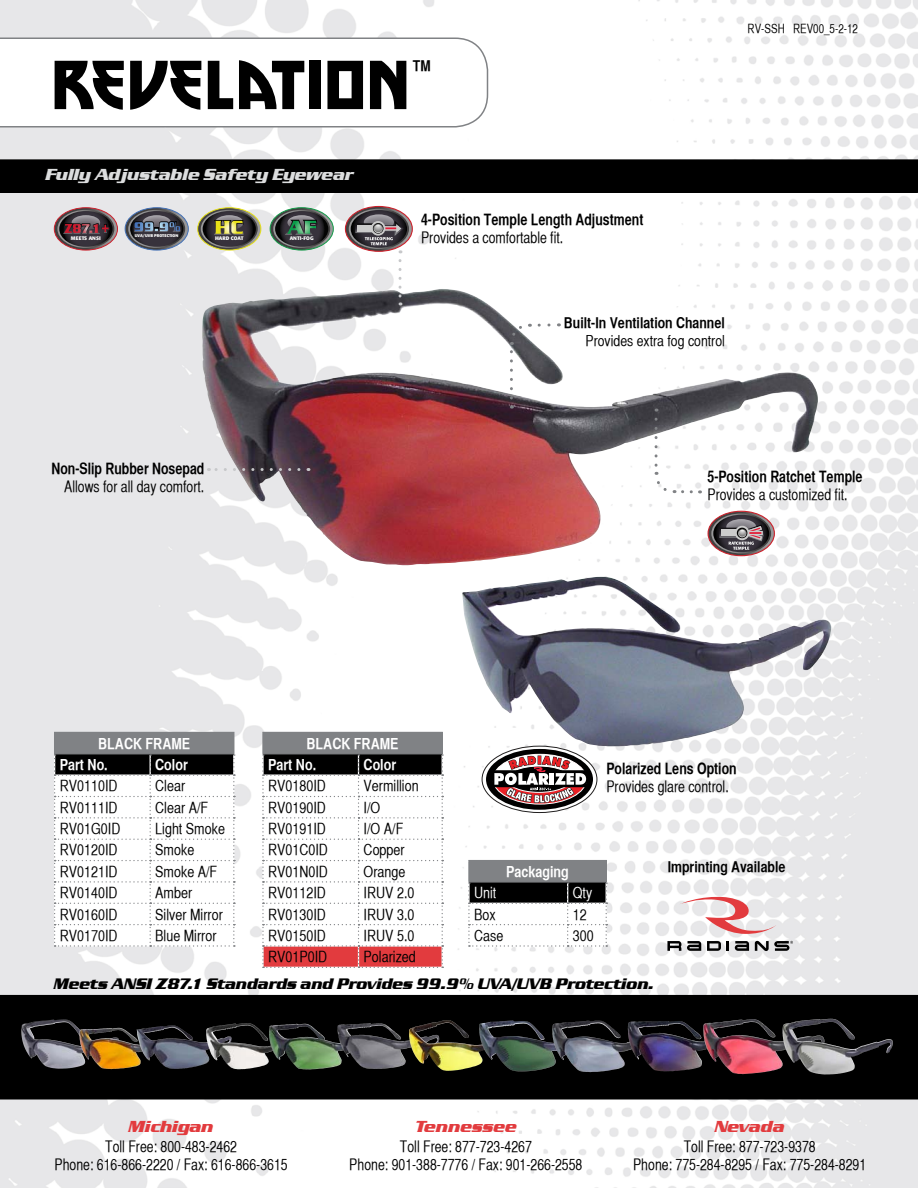
<style>
.page{position:relative;width:918px;height:1188px;background:#fff}
.page>*{position:absolute;margin:0;border:0;box-sizing:border-box;transform-origin:0 0}
.t1{font:65.1px "Die Nasty";color:#000}
.t2{font:italic 700 16.5px "Serpentine D";color:#dcddde}
.t3{font:italic 700 16.5px "Serpentine D";color:#e23b3e}
.t4{font:15.75px/18px "Helvetica CY Plain";color:#000;text-align:center;scale:.95 1}
.t5{font:15.75px "Helvetica CY Bold";color:#000;scale:.95 1}
.t6{font:italic 700 15.75px "Serpentine D";color:#000;scale:.95 1}
.t7{font:15.3px "Helvetica CY Plain";color:#000}
.t8{font:15.3px/21.3px "Helvetica CY Bold";color:#fff}
.t9{font:15.3px "Helvetica CY Plain";color:#fff}
.t10{font:15px "Helvetica CY Bold";color:#000}
.t11{font:15px "Helvetica CY Plain";color:#000}
.t12{font:12.6px "Helvetica CY Plain";color:#000;scale:.95 1}
.t13{font:700 5.1px "Formata";color:#fff}
.t14{font:700 5.1px "Formata";letter-spacing:.02em;color:#fff}
.t15{font:700 4.05px "Formata";color:#fff}
</style>
<div class="page">
<img style="left:0;top:0;width:918px;height:1188px">
<img style="left:202px;top:289px;width:617px;height:277px">
<div style="left:1px;top:996px;width:916px;height:103px;background:#000"></div>
<div style="left:0;top:995px;width:918px;height:105px;border:2px solid #000"></div>
<svg style="left:0;top:37px;width:489px;height:91px"></svg>
<div style="left:1px;top:160px;width:916px;height:32px;background:#000"></div>
<div style="left:0;top:159px;width:918px;height:34px;border:2px solid #000"></div>
<hr style="left:54px;top:732px;width:96px;height:1px;background:#808285">
<hr style="left:150px;top:732px;width:84px;height:1px;background:#808285">
<svg style="left:54px;top:733px;width:181px;height:214px"></svg>
<svg style="left:54px;top:208px;width:64px;height:42px;background:#766065"></svg>
<svg style="left:125px;top:208px;width:63px;height:42px;background:#686c78"></svg>
<svg style="left:198px;top:208px;width:63px;height:42px;background:#797662"></svg>
<svg style="left:270px;top:208px;width:63px;height:42px;background:#606e68"></svg>
<svg style="left:680px;top:895px;width:96px;height:39px"></svg>
<svg style="left:667px;top:941px;width:14px;height:10px"></svg>
<svg style="left:687px;top:941px;width:14px;height:10px"></svg>
<svg style="left:707px;top:941px;width:14px;height:10px"></svg>
<svg style="left:727px;top:941px;width:2px;height:10px"></svg>
<svg style="left:735px;top:941px;width:14px;height:10px"></svg>
<svg style="left:755px;top:941px;width:38px;height:10px"></svg>
<svg style="left:654px;top:419px;width:21px;height:76px"></svg>
<svg style="left:683px;top:490px;width:18px;height:3px"></svg>
<hr style="left:468px;top:860px;width:100px;height:1px;background:#808285">
<hr style="left:568px;top:860px;width:39px;height:1px;background:#808285">
<svg style="left:468px;top:861px;width:139px;height:86px"></svg>
<img style="left:462px;top:579px;width:370px;height:168px">
<img style="left:21px;top:1019px;width:42px;height:24px">
<img style="left:79px;top:1028px;width:58px;height:41px">
<img style="left:137px;top:1026px;width:69px;height:43px">
<img style="left:206px;top:1023px;width:63px;height:46px">
<img style="left:269px;top:1024px;width:68px;height:46px">
<img style="left:337px;top:1024px;width:102px;height:45px">
<img style="left:409px;top:1020px;width:38px;height:35px">
<img style="left:479px;top:1021px;width:33px;height:27px">
<img style="left:552px;top:1021px;width:114px;height:51px">
<img style="left:628px;top:1021px;width:75px;height:50px">
<img style="left:703px;top:1019px;width:121px;height:55px">
<img style="left:783px;top:1019px;width:47px;height:26px">
<hr style="left:262px;top:732px;width:97px;height:1px;background:#808285">
<hr style="left:359px;top:732px;width:84px;height:1px;background:#808285">
<svg style="left:262px;top:733px;width:181px;height:235px"></svg>
<svg style="left:208px;top:468px;width:91px;height:3px"></svg>
<svg style="left:482px;top:746px;width:115px;height:67px"></svg>
<div style="left:482px;top:746px;width:115px;height:67px;border:1px solid #211f1f;border-radius:50%"></div>
<svg style="left:486px;top:749px;width:107px;height:61px"></svg>
<svg style="left:491px;top:754px;width:97px;height:50px"></svg>
<svg style="left:399px;top:261px;width:3px;height:44px"></svg>
<svg style="left:510px;top:322px;width:20px;height:76px"></svg>
<svg style="left:539px;top:323px;width:20px;height:4px"></svg>
<svg style="left:708px;top:512px;width:66px;height:44px"></svg>
<svg style="left:346px;top:207px;width:66px;height:46px;background:#85797d"></svg>
<p class="t10" style="left:413px;top:57px;width:19px">TM</p>
<h1 class="t1" style="left:51px;top:46px;width:360px">REVELATION</h1>
<p class="t2" style="left:45px;top:166px;width:310px">Fully Adjustable Safety Eyewear</p>
<p class="t14" style="left:71px;top:235px;width:31px">MEETS ANSI</p>
<p class="t15" style="left:135px;top:233px;width:45px">UVA/UVB PROTECTION</p>
<p class="t13" style="left:215px;top:235px;width:30px">HARD COAT</p>
<p class="t13" style="left:290px;top:235px;width:25px">ANTI-FOG</p>
<p class="t5" style="left:421px;top:210px;width:236px">4-Position Temple Length Adjustment</p>
<p class="t4" style="left:421px;top:229px;width:151px">Provides a comfortable fit.</p>
<p class="t12" style="left:748px;top:22px;width:118px">RV-SSH REV00_5-2-12</p>
<p class="t10" style="left:564px;top:313px;width:163px">Built-In Ventilation Channel</p>
<p class="t11" style="left:586px;top:332px;width:141px">Provides extra fog control</p>
<p class="t5" style="left:52px;top:459px;width:162px">Non-Slip Rubber Nosepad</p>
<p class="t4" style="left:64px;top:477px;width:149px">Allows for all day comfort.</p>
<p class="t5" style="left:708px;top:467px;width:165px">5-Position Ratchet Temple</p>
<p class="t4" style="left:708px;top:486px;width:149px">Provides a customized fit.</p>
<p class="t8" style="left:60px;top:732px;width:132px;text-indent:39px">BLACK FRAME<br>Part No.</p>
<p class="t8" style="left:155px;top:754px;width:34px">Color</p>
<p class="t8" style="left:268px;top:732px;width:132px;text-indent:39px">BLACK FRAME<br>Part No.</p>
<p class="t8" style="left:364px;top:754px;width:34px">Color</p>
<p class="t7" style="left:60px;top:777px;width:59px">RV0110ID</p>
<p class="t7" style="left:155px;top:777px;width:31px">Clear</p>
<p class="t7" style="left:60px;top:799px;width:59px">RV0111ID</p>
<p class="t7" style="left:155px;top:799px;width:54px">Clear A/F</p>
<p class="t7" style="left:60px;top:820px;width:62px">RV01G0ID</p>
<p class="t7" style="left:155px;top:820px;width:71px">Light Smoke</p>
<p class="t7" style="left:60px;top:841px;width:59px">RV0120ID</p>
<p class="t7" style="left:155px;top:841px;width:41px">Smoke</p>
<p class="t7" style="left:60px;top:863px;width:59px">RV0121ID</p>
<p class="t7" style="left:155px;top:863px;width:64px">Smoke A/F</p>
<p class="t7" style="left:60px;top:884px;width:59px">RV0140ID</p>
<p class="t7" style="left:155px;top:884px;width:38px">Amber</p>
<p class="t7" style="left:60px;top:905px;width:59px">RV0160ID</p>
<p class="t7" style="left:155px;top:905px;width:69px">Silver Mirror</p>
<p class="t7" style="left:60px;top:927px;width:59px">RV0170ID</p>
<p class="t7" style="left:155px;top:927px;width:63px">Blue Mirror</p>
<p class="t7" style="left:268px;top:777px;width:59px">RV0180ID</p>
<p class="t7" style="left:364px;top:777px;width:57px">Vermillion</p>
<p class="t7" style="left:268px;top:799px;width:59px">RV0190ID</p>
<p class="t7" style="left:364px;top:799px;width:18px">I/O</p>
<p class="t7" style="left:268px;top:820px;width:59px">RV0191ID</p>
<p class="t7" style="left:364px;top:820px;width:41px">I/O A/F</p>
<p class="t7" style="left:268px;top:841px;width:61px">RV01C0ID</p>
<p class="t7" style="left:364px;top:841px;width:43px">Copper</p>
<p class="t7" style="left:268px;top:863px;width:61px">RV01N0ID</p>
<p class="t7" style="left:364px;top:863px;width:43px">Orange</p>
<p class="t7" style="left:268px;top:884px;width:59px">RV0112ID</p>
<p class="t7" style="left:364px;top:884px;width:52px">IRUV 2.0</p>
<p class="t7" style="left:268px;top:905px;width:59px">RV0130ID</p>
<p class="t7" style="left:364px;top:905px;width:52px">IRUV 3.0</p>
<p class="t7" style="left:268px;top:927px;width:59px">RV0150ID</p>
<p class="t7" style="left:364px;top:927px;width:52px">IRUV 5.0</p>
<p class="t7" style="left:268px;top:948px;width:61px">RV01P0ID</p>
<p class="t7" style="left:364px;top:948px;width:54px">Polarized</p>
<p class="t5" style="left:606px;top:759px;width:139px">Polarized Lens Option</p>
<p class="t4" style="left:606px;top:777px;width:130px">Provides glare control.</p>
<p class="t8" style="left:506px;top:861px;width:64px">Packaging</p>
<p class="t9" style="left:474px;top:884px;width:24px">Unit</p>
<p class="t9" style="left:573px;top:884px;width:21px">Qty</p>
<p class="t7" style="left:474px;top:905px;width:23px">Box</p>
<p class="t7" style="left:573px;top:905px;width:15px">12</p>
<p class="t7" style="left:474px;top:927px;width:31px">Case</p>
<p class="t7" style="left:573px;top:927px;width:22px">300</p>
<p class="t10" style="left:668px;top:858px;width:119px">Imprinting Available</p>
<p class="t6" style="left:54px;top:975px;width:633px">Meets ANSI Z87.1 Standards and Provides 99.9% UVA/UVB Protection.</p>
<p class="t3" style="left:129px;top:1117px;width:86px">Michigan</p>
<p class="t3" style="left:715px;top:1117px;width:71px">Nevada</p>
<p class="t4" style="left:55px;top:1137px;width:247px">Toll Free: 800-483-2462<br>Phone: 616-866-2220 / Fax: 616-866-3615</p>
<p class="t3" style="left:415px;top:1117px;width:103px">Tennessee</p>
<p class="t4" style="left:349px;top:1137px;width:247px">Toll Free: 877-723-4267<br>Phone: 901-388-7776 / Fax: 901-266-2558</p>
<p class="t4" style="left:633px;top:1137px;width:247px">Toll Free: 877-723-9378<br>Phone: 775-284-8295 / Fax: 775-284-8291</p>
</div>
